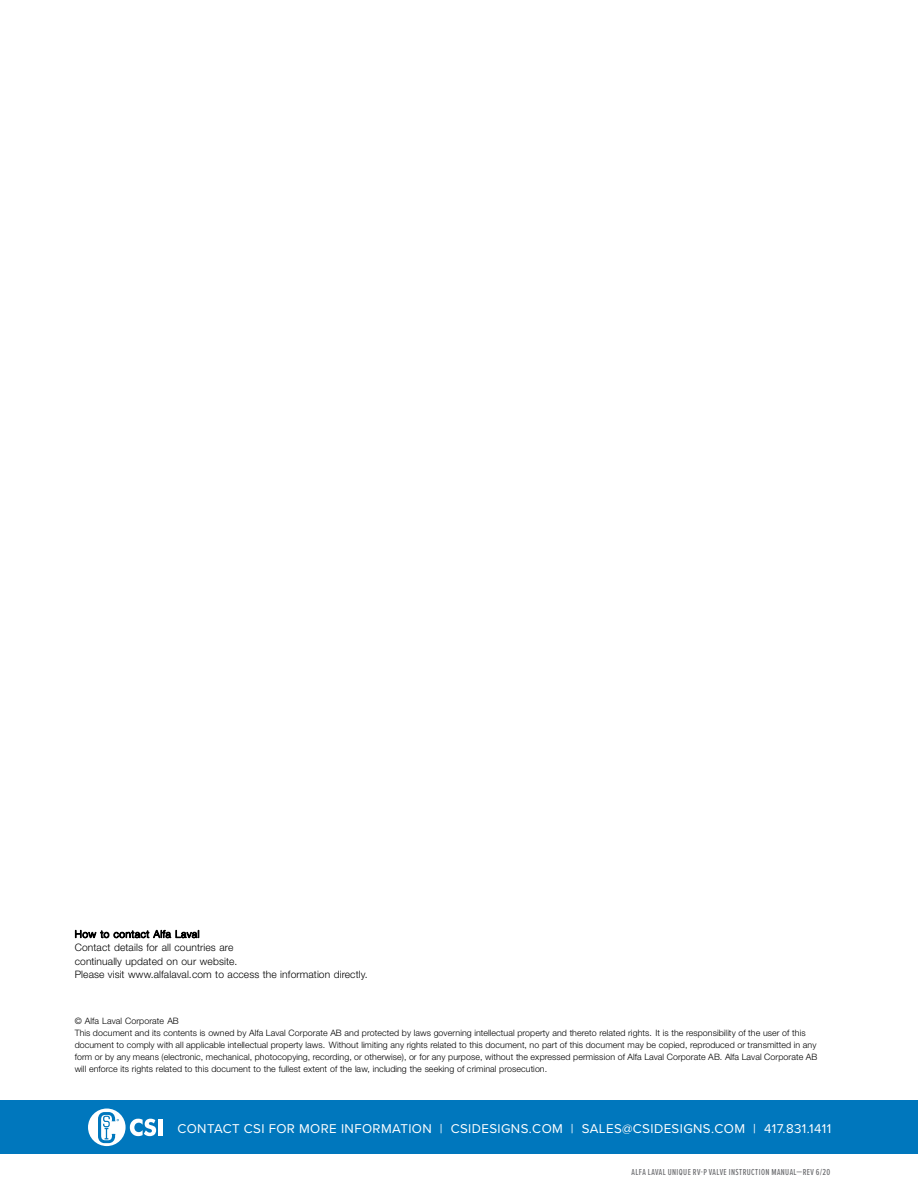
<style>
.page{position:relative;width:918px;height:1188px;background:#fff}
.page>*{position:absolute;margin:0;border:0;box-sizing:border-box;transform-origin:0 0}
.t1{font:13.2px "Proxima Nova";letter-spacing:.03em;color:#fff}
.t2{font:300 10.2px/13.5px "Helvetica Neue";letter-spacing:.01em;color:#000}
.t3{font:500 9px "Proxima Nova Ex Cn";letter-spacing:.045em;color:#6c6d70}
.t4{font:300 8.85px/12px "Helvetica Neue";letter-spacing:.01em;color:#000}
</style>
<div class="page">
<div style="left:0;top:1100px;width:918px;height:54px;background:#0077bd"></div>
<svg style="left:88px;top:1109px;width:68px;height:37px"></svg>
<hr style="left:158px;top:1119px;width:4px;height:17px;background:#fff">
<p class="t2" style="left:75px;top:927px;width:294px">How to contact Alfa Laval<br>Contact details for all countries are<br>continually updated on our website.<br>Please visit www.alfalaval.com to access the information directly.</p>
<p class="t4" style="left:75px;top:1015px;width:744px">© Alfa Laval Corporate AB<br>This document and its contents is owned by Alfa Laval Corporate AB and protected by laws governing intellectual property and thereto related rights. It is the responsibility of the user of this document to comply with all applicable intellectual property laws. Without limiting any rights related to this document, no part of this document may be copied, reproduced or transmitted in any form or by any means (electronic, mechanical, photocopying, recording, or otherwise), or for any purpose, without the expressed permission of Alfa Laval Corporate AB. Alfa Laval Corporate AB will enforce its rights related to this document to the fullest extent of the law, including the seeking of criminal prosecution.</p>
<h1 class="t1" style="left:177px;top:1119px;width:655px">CONTACT CSI FOR MORE INFORMATION | CSIDESIGNS.COM | SALES@CSIDESIGNS.COM | 417.831.1411</h1>
<p class="t3" style="left:632px;top:1165px;width:200px">ALFA LAVAL UNIQUE RV-P VALVE INSTRUCTION MANUAL—REV 6/20</p>
</div>
